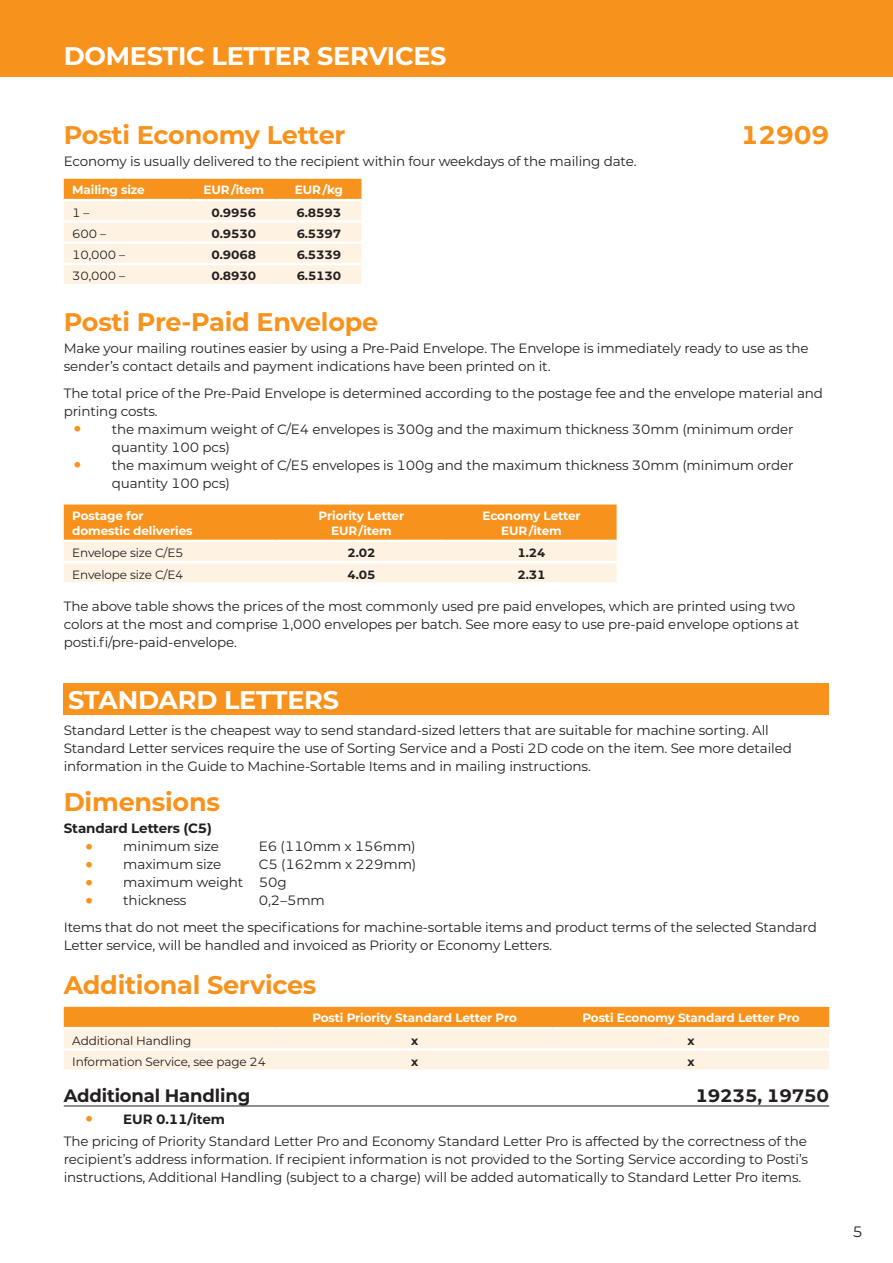
<style>
.page{position:relative;width:893px;height:1263px;background:#fff}
.page>*{position:absolute;margin:0;border:0;box-sizing:border-box;transform-origin:0 0}
.t1{font:700 25.5px "Montserrat";letter-spacing:-.01em;color:#f7931d}
.t2{font:700 25.5px "Montserrat";letter-spacing:-.01em;color:#fff}
.t3{font:700 18px "Montserrat";letter-spacing:-.01em;color:#231f20}
.t4{font:15px "Montserrat";color:#231f20}
.t5{font:13.5px/18px "Montserrat";letter-spacing:-.01em;color:#231f20}
.t6{font:700 13.5px "Montserrat";letter-spacing:-.01em;color:#231f20}
.t7{font:700 12px/15px "Montserrat";letter-spacing:-.01em;color:#fff;text-align:center}
.t8{font:12px "Montserrat";letter-spacing:-.01em;color:#231f20}
.t9{font:700 12px "Montserrat";letter-spacing:-.01em;color:#231f20}
.s1{font-weight:700;font-size:22.5px;color:#f7931d}
.s2{font-weight:700}
</style>
<div class="page">
<div style="left:0;top:0;width:893px;height:77px;background:#f7931d"></div>
<div style="left:64px;top:684px;width:765px;height:31px;background:#f7931d"></div>
<hr style="left:64px;top:1106px;width:765px;height:1px;background:#231f20">
<svg style="left:64px;top:179px;width:297px;height:105px;background:#fcdeb9"></svg>
<hr style="left:191px;top:199px;width:85px;height:2px;background:#fff">
<hr style="left:276px;top:199px;width:85px;height:2px;background:#fff">
<hr style="left:64px;top:220px;width:127px;height:3px;background:#fff">
<hr style="left:191px;top:220px;width:85px;height:3px;background:#fff">
<hr style="left:276px;top:220px;width:85px;height:3px;background:#fff">
<hr style="left:191px;top:241px;width:85px;height:3px;background:#fff">
<hr style="left:276px;top:241px;width:85px;height:3px;background:#fff">
<hr style="left:191px;top:263px;width:85px;height:2px;background:#fff">
<hr style="left:276px;top:263px;width:85px;height:2px;background:#fff">
<hr style="left:64px;top:241px;width:127px;height:3px;background:#fff">
<hr style="left:64px;top:263px;width:127px;height:2px;background:#fff">
<hr style="left:64px;top:199px;width:127px;height:2px;background:#fff">
<svg style="left:64px;top:504px;width:553px;height:78px;background:#fac585"></svg>
<hr style="left:276px;top:561px;width:170px;height:2px;background:#fff">
<hr style="left:446px;top:561px;width:171px;height:2px;background:#fff">
<hr style="left:64px;top:561px;width:212px;height:2px;background:#fff">
<hr style="left:64px;top:540px;width:212px;height:2px;background:#fff">
<hr style="left:276px;top:540px;width:170px;height:2px;background:#fff">
<hr style="left:446px;top:540px;width:171px;height:2px;background:#fff">
<svg style="left:64px;top:1007px;width:765px;height:62px;background:#fbd09d"></svg>
<hr style="left:64px;top:1048px;width:212px;height:3px;background:#fff">
<hr style="left:276px;top:1048px;width:277px;height:3px;background:#fff">
<hr style="left:553px;top:1048px;width:276px;height:3px;background:#fff">
<hr style="left:64px;top:1027px;width:212px;height:2px;background:#fff">
<hr style="left:276px;top:1027px;width:277px;height:2px;background:#fff">
<hr style="left:553px;top:1027px;width:276px;height:2px;background:#fff">
<h1 class="t2" style="left:64px;top:37px;width:384px">DOMESTIC LETTER SERVICES</h1>
<h1 class="t1" style="left:64px;top:116px;width:283px">Posti Economy Letter</h1>
<h1 class="t1" style="left:741px;top:116px;width:90px">12909</h1>
<p class="t5" style="left:64px;top:152px;width:574px">Economy is usually delivered to the recipient within four weekdays of the mailing date.</p>
<p class="t7" style="left:72px;top:181px;width:74px">Mailing size</p>
<p class="t7" style="left:204px;top:181px;width:62px">EUR /item</p>
<p class="t7" style="left:295px;top:181px;width:50px">EUR /kg</p>
<p class="t8" style="left:72px;top:204px;width:19px">1 –</p>
<p class="t9" style="left:212px;top:204px;width:46px">0.9956</p>
<p class="t9" style="left:297px;top:204px;width:46px">6.8593</p>
<p class="t8" style="left:72px;top:225px;width:35px">600 –</p>
<p class="t9" style="left:212px;top:225px;width:46px">0.9530</p>
<p class="t9" style="left:297px;top:225px;width:46px">6.5397</p>
<p class="t8" style="left:72px;top:247px;width:54px">10,000 –</p>
<p class="t9" style="left:212px;top:246px;width:46px">0.9068</p>
<p class="t9" style="left:297px;top:246px;width:46px">6.5339</p>
<p class="t8" style="left:72px;top:268px;width:54px">30,000 –</p>
<p class="t9" style="left:212px;top:267px;width:46px">0.8930</p>
<p class="t9" style="left:297px;top:267px;width:46px">6.5130</p>
<h1 class="t1" style="left:64px;top:303px;width:316px">Posti Pre-Paid Envelope</h1>
<p class="t5" style="left:64px;top:339px;width:746px">Make your mailing routines easier by using a Pre-Paid Envelope. The Envelope is immediately ready to use as the sender’s contact details and payment indications have been printed on it.</p>
<p class="t5" style="left:64px;top:383px;width:761px">The total price of the Pre-Paid Envelope is determined according to the postage fee and the envelope material and printing costs.</p>
<p class="t5" style="left:112px;top:419px;width:683px;text-indent:-38px"><span class="s1">•</span> the maximum weight of C/E4 envelopes is 300g and the maximum thickness 30mm (minimum order quantity 100 pcs)</p>
<p class="t5" style="left:112px;top:455px;width:683px;text-indent:-38px"><span class="s1">•</span> the maximum weight of C/E5 envelopes is 100g and the maximum thickness 30mm (minimum order quantity 100 pcs)</p>
<p class="t7" style="left:72px;top:507px;width:122px;text-align:left">Postage for domestic deliveries</p>
<p class="t7" style="left:319px;top:507px;width:87px">Priority Letter<br>EUR /item</p>
<p class="t7" style="left:482px;top:507px;width:100px">Economy Letter<br>EUR /item</p>
<p class="t8" style="left:72px;top:545px;width:113px">Envelope size C/E5</p>
<p class="t9" style="left:347px;top:544px;width:29px">2.02</p>
<p class="t9" style="left:517px;top:544px;width:29px">1.24</p>
<p class="t8" style="left:72px;top:566px;width:113px">Envelope size C/E4</p>
<p class="t9" style="left:347px;top:566px;width:29px">4.05</p>
<p class="t9" style="left:517px;top:566px;width:29px">2.31</p>
<p class="t5" style="left:64px;top:597px;width:737px">The above table shows the prices of the most commonly used pre paid envelopes, which are printed using two colors at the most and comprise 1,000 envelopes per batch. See more easy to use pre-paid envelope options at posti.fi/pre-paid-envelope.</p>
<h1 class="t2" style="left:68px;top:681px;width:272px">STANDARD LETTERS</h1>
<p class="t5" style="left:64px;top:721px;width:729px">Standard Letter is the cheapest way to send standard-sized letters that are suitable for machine sorting. All<br>Standard Letter services require the use of Sorting Service and a Posti 2D code on the item. See more detailed information in the Guide to Machine-Sortable Items and in mailing instructions.</p>
<h1 class="t1" style="left:64px;top:784px;width:158px">Dimensions</h1>
<p class="t6" style="left:64px;top:819px;width:150px">Standard Letters (C5)</p>
<p class="t5" style="left:85px;top:837px;width:135px"><span class="s1">•</span> minimum size</p>
<p class="t5" style="left:259px;top:837px;width:158px">E6 (110mm x 156mm)</p>
<p class="t5" style="left:85px;top:855px;width:138px"><span class="s1">•</span> maximum size</p>
<p class="t5" style="left:259px;top:855px;width:159px">C5 (162mm x 229mm)</p>
<p class="t5" style="left:85px;top:873px;width:203px"><span class="s1">•</span> maximum weight 50g</p>
<p class="t5" style="left:85px;top:891px;width:103px"><span class="s1">•</span> thickness</p>
<p class="t5" style="left:64px;top:887px;width:755px;line-height:26.5px;text-indent:195px">0,2–5mm<br>Items that do not meet the specifications for machine-sortable items and product terms of the selected Standard</p>
<p class="t5" style="left:64px;top:935px;width:490px">Letter service, will be handled and invoiced as Priority or Economy Letters.</p>
<h1 class="t1" style="left:64px;top:967px;width:254px">Additional Services</h1>
<p class="t7" style="left:312px;top:1009px;width:206px">Posti Priority Standard Letter Pro</p>
<p class="t7" style="left:582px;top:1009px;width:219px">Posti Economy Standard Letter Pro</p>
<p class="t8" style="left:72px;top:1032px;width:121px">Additional Handling</p>
<p class="t9" style="left:411px;top:1032px;width:9px">x</p>
<p class="t9" style="left:687px;top:1032px;width:9px">x</p>
<p class="t8" style="left:72px;top:1053px;width:196px">Information Service, see page 24</p>
<p class="t9" style="left:411px;top:1053px;width:9px">x</p>
<p class="t9" style="left:687px;top:1053px;width:9px">x</p>
<h2 class="t3" style="left:64px;top:1082px;width:188px">Additional Handling</h2>
<h2 class="t3" style="left:695px;top:1082px;width:135px">19235, 19750</h2>
<p class="t5" style="left:64px;top:1107px;width:745px;line-height:22.2px;text-indent:21px"><span class="s1">•</span> <span class="s2">EUR 0.11/item<br></span>The pricing of Priority Standard Letter Pro and Economy Standard Letter Pro is affected by the correctness of the</p>
<p class="t5" style="left:64px;top:1150px;width:746px">recipient’s address information. If recipient information is not provided to the Sorting Service according to Posti’s instructions, Additional Handling (subject to a charge) will be added automatically to Standard Letter Pro items.</p>
<p class="t4" style="left:853px;top:1221px;width:12px">5</p>
</div>
